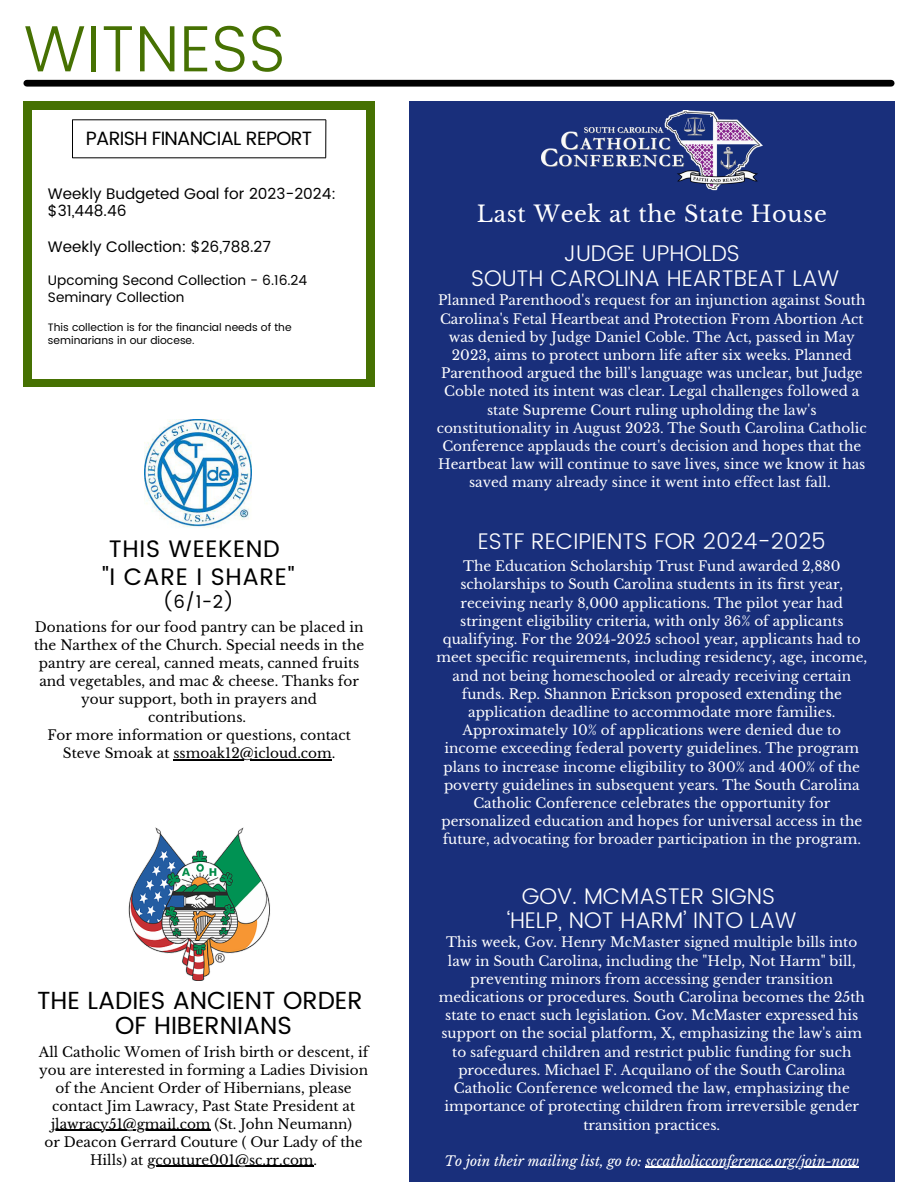
<style>
.page{position:relative;width:918px;height:1188px;background:#fff}
.page>*{position:absolute;margin:0;border:0;box-sizing:border-box;transform-origin:0 0}
.t1{font:300 65.4px "Poppins";color:#467102}
.t2{font:24.75px/24.8px "Poppins";color:#000;text-align:center}
.t3{font:23.85px/28.2px "Poppins";letter-spacing:.03em;color:#000}
.t4{font:300 22.65px/25.3px "Poppins";color:#fff;text-align:center}
.t5{font:22.35px "Libre Baskerville";letter-spacing:.03em;color:#fff}
.t6{font:19.2px "Poppins";letter-spacing:-.035em;color:#000}
.t7{font:17.85px "Poppins";color:#000}
.t8{font:15.3px/17.9px "Poppins";color:#000}
.t9{font:13.8px/16.2px "Poppins";color:#000}
.t10{font:13.65px/18.1px "Libre Baskerville";color:#fff;text-align:center}
.t11{font:13.65px/18px "Libre Baskerville";color:#000;text-align:center}
.t12{font:italic 13.65px "Libre Baskerville";color:#fff}
.t13{font:10.8px/12.6px "Poppins";color:#000}
</style>
<div class="page">
<div style="left:27px;top:80px;width:864px;height:7px;background:#000"></div>
<div style="left:23px;top:101px;width:352px;height:286px;background:#467102"></div>
<div style="left:32px;top:111px;width:334px;height:268px;background:#fff"></div>
<hr style="left:325px;top:120px;width:1px;height:37px;background:#000">
<hr style="left:73px;top:119px;width:253px;height:1px;background:#000">
<hr style="left:72px;top:120px;width:1px;height:38px;background:#000">
<hr style="left:73px;top:157px;width:253px;height:1px;background:#000">
<div style="left:409px;top:101px;width:486px;height:1081px;background:#192f7b"></div>
<img style="left:542px;top:111px;width:220px;height:80px">
<hr style="left:646px;top:1167px;width:213px;height:1px;background:#fff">
<img style="left:145px;top:419px;width:107px;height:109px">
<hr style="left:173px;top:759px;width:159px;height:1px;background:#000">
<img style="left:128px;top:828px;width:142px;height:153px">
<hr style="left:51px;top:1130px;width:160px;height:1px;background:#000">
<hr style="left:147px;top:1166px;width:167px;height:1px;background:#000">
<h5 class="t1" style="left:23px;top:11px;width:264px">WITNESS</h5>
<h1 class="t6" style="left:86px;top:127px;width:228px">PARISH FINANCIAL REPORT</h1>
<h5 class="t8" style="left:48px;top:184px;width:289px">Weekly Budgeted Goal for 2023-2024: $31,448.46</h5>
<h5 class="t8" style="left:48px;top:238px;width:225px">Weekly Collection: $26,788.27</h5>
<p class="t9" style="left:48px;top:273px;width:261px">Upcoming Second Collection - 6.16.24<br>Seminary Collection</p>
<p class="t13" style="left:48px;top:321px;width:245px">This collection is for the financial needs of the seminarians in our diocese.</p>
<p class="t3" style="left:102px;top:535px;width:194px">THIS WEEKEND<br>"I CARE I SHARE"</p>
<p class="t7" style="left:163px;top:591px;width:72px">(6/1-2)</p>
<h2 class="t11" style="left:34px;top:618px;width:332px">Donations for our food pantry can be placed in the Narthex of the Church. Special needs in the pantry are cereal, canned meats, canned fruits and vegetables, and mac &amp; cheese. Thanks for your support, both in prayers and contributions.<br>For more information or questions, contact Steve Smoak at ssmoak12@icloud.com.</h2>
<h3 class="t2" style="left:37px;top:989px;width:327px">THE LADIES ANCIENT ORDER<br>OF HIBERNIANS</h3>
<p class="t11" style="left:39px;top:1043px;width:331px">All Catholic Women of Irish birth or descent, if you are interested in forming a Ladies Division of the Ancient Order of Hibernians, please contact Jim Lawracy, Past State President at jlawracy51@gmail.com (St. John Neumann)<br>or Deacon Gerrard Couture ( Our Lady of the Hills) at gcouture001@sc.rr.com.</p>
<h2 class="t5" style="left:477px;top:200px;width:352px">Last Week at the State House</h2>
<h3 class="t4" style="left:471px;top:240px;width:370px">JUDGE UPHOLDS<br>SOUTH CAROLINA HEARTBEAT LAW</h3>
<p class="t10" style="left:437px;top:291px;width:432px">Planned Parenthood's request for an injunction against South Carolina's Fetal Heartbeat and Protection From Abortion Act was denied by Judge Daniel Coble. The Act, passed in May 2023, aims to protect unborn life after six weeks. Planned Parenthood argued the bill's language was unclear, but Judge Coble noted its intent was clear. Legal challenges followed a state Supreme Court ruling upholding the law's constitutionality in August 2023. The South Carolina Catholic Conference applauds the court's decision and hopes that the Heartbeat law will continue to save lives, since we know it has saved many already since it went into effect last fall.</p>
<h3 class="t4" style="left:478px;top:529px;width:349px">ESTF RECIPIENTS FOR 2024-2025</h3>
<p class="t10" style="left:436px;top:557px;width:432px">The Education Scholarship Trust Fund awarded 2,880 scholarships to South Carolina students in its first year, receiving nearly 8,000 applications. The pilot year had stringent eligibility criteria, with only 36% of applicants qualifying. For the 2024-2025 school year, applicants had to meet specific requirements, including residency, age, income, and not being homeschooled or already receiving certain funds. Rep. Shannon Erickson proposed extending the application deadline to accommodate more families.<br>Approximately 10% of applications were denied due to income exceeding federal poverty guidelines. The program plans to increase income eligibility to 300% and 400% of the poverty guidelines in subsequent years. The South Carolina Catholic Conference celebrates the opportunity for personalized education and hopes for universal access in the future, advocating for broader participation in the program.</p>
<h3 class="t4" style="left:507px;top:884px;width:291px;line-height:24.3px">GOV. MCMASTER SIGNS ‘HELP, NOT HARM’ INTO LAW</h3>
<p class="t10" style="left:439px;top:934px;width:428px">This week, Gov. Henry McMaster signed multiple bills into law in South Carolina, including the "Help, Not Harm" bill, preventing minors from accessing gender transition medications or procedures. South Carolina becomes the 25th state to enact such legislation. Gov. McMaster expressed his support on the social platform, X, emphasizing the law's aim to safeguard children and restrict public funding for such procedures. Michael F. Acquilano of the South Carolina Catholic Conference welcomed the law, emphasizing the importance of protecting children from irreversible gender transition practices.</p>
<p class="t12" style="left:445px;top:1153px;width:416px">To join their mailing list, go to: sccatholicconference.org/join-now</p>
</div>
